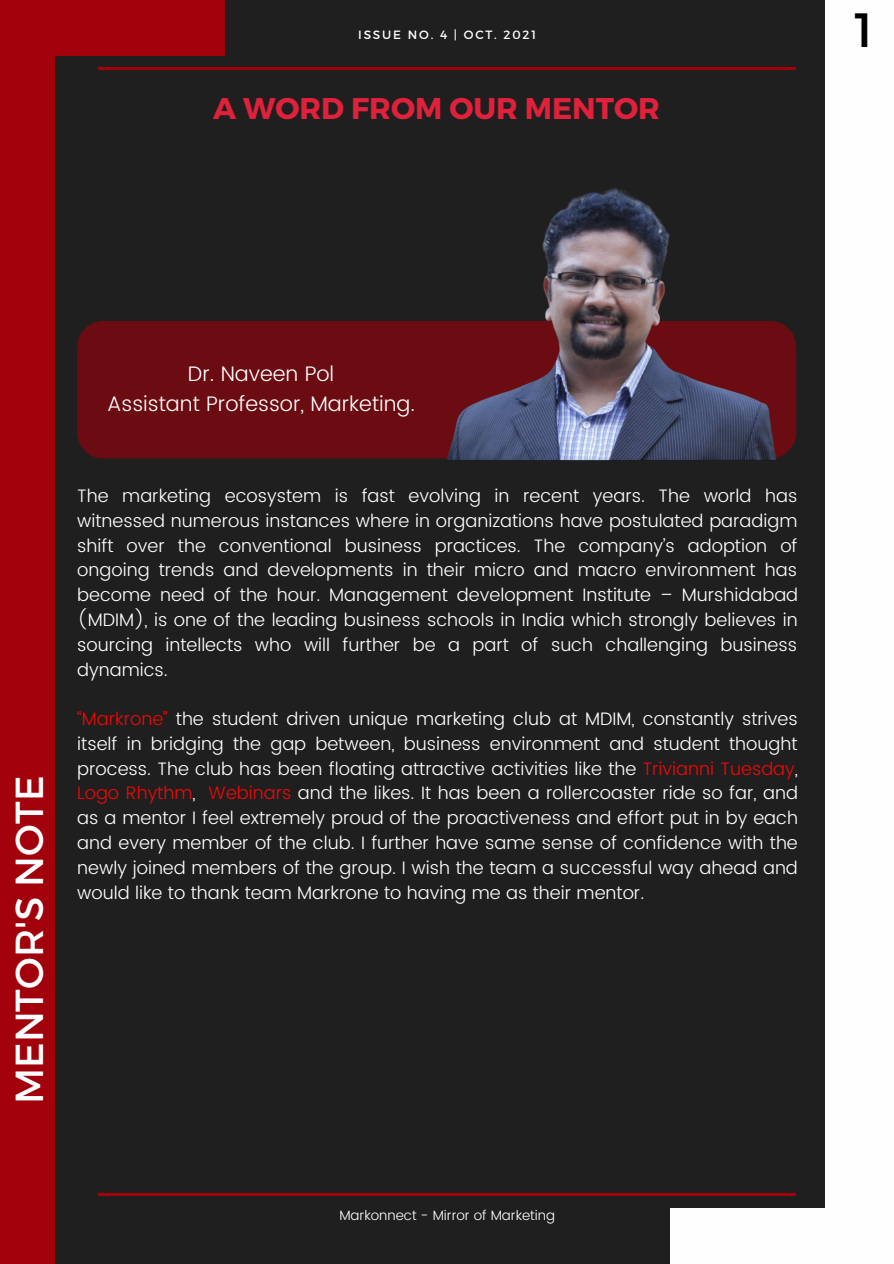
<style>
.page{position:relative;width:894px;height:1264px;background:#fff}
.page>*{position:absolute;margin:0;border:0;box-sizing:border-box;transform-origin:0 0}
.t1{font:48px "Montserrat";color:#000}
.t2{font:39px "Montserrat";color:#fefefe}
.t3{font:700 30px "Montserrat";color:#df213b}
.t4{font:300 21px "Poppins";color:#fff}
.t5{font:300 18px/24.8px "Poppins";color:#fff;text-align:justify}
.t6{font:300 13.5px "Poppins";color:#fff}
.t7{font:12px "Montserrat";letter-spacing:.15em;color:#fefefe}
.s1{color:#f40707}
</style>
<div class="page">
<div style="left:0;top:0;width:893px;height:1263px;background:#1f1f1f"></div>
<hr style="left:98px;top:67px;width:697px;height:3px;background:#a2000a">
<div style="left:825px;top:0;width:68px;height:1263px;background:#fefefe"></div>
<div style="left:0;top:0;width:55px;height:1263px;background:#a2000a"></div>
<hr style="left:98px;top:1193px;width:697px;height:2px;background:#a2000a">
<div style="left:0;top:0;width:225px;height:55px;background:#a2000a"></div>
<div style="left:670px;top:1208px;width:223px;height:55px;background:#fefefe"></div>
<div style="left:77px;top:321px;width:719px;height:137px;background:#6b0c12;border-radius:26px"></div>
<img style="left:431px;top:145px;width:352px;height:352px;border-radius:22px">
<p class="t7" style="left:358px;top:27px;width:179px">ISSUE NO. 4 | OCT. 2021</p>
<p class="t3" style="left:213px;top:89px;width:448px">A WORD FROM OUR MENTOR</p>
<p class="t1" style="left:854px;top:-2px;width:20px">1</p>
<p class="t2" style="left:4px;top:1104px;width:330px;rotate:-90deg">MENTOR'S NOTE</p>
<p class="t4" style="left:188px;top:362px;width:148px">Dr. Naveen Pol</p>
<p class="t4" style="left:107px;top:391px;width:309px">Assistant Professor, Marketing.</p>
<p class="t5" style="left:77px;top:483px;width:722px">The marketing ecosystem is fast evolving in recent years. The world has witnessed numerous instances where in organizations have postulated paradigm shift over the conventional business practices. The company’s adoption of ongoing trends and developments in their micro and macro environment has become need of the hour. Management development Institute – Murshidabad (MDIM), is one of the leading business schools in India which strongly believes in sourcing intellects who will further be a part of such challenging business dynamics.</p>
<p class="t5" style="left:77px;top:706px;width:722px"><span class="s1">“Markrone”</span> the student driven unique marketing club at MDIM, constantly strives itself in bridging the gap between, business environment and student thought process. The club has been floating attractive activities like the <span class="s1">Trivianni Tuesday</span>, <span class="s1">Logo Rhythm</span>, <span class="s1">Webinars</span> and the likes. It has been a rollercoaster ride so far, and as a mentor I feel extremely proud of the proactiveness and effort put in by each and every member of the club. I further have same sense of confidence with the newly joined members of the group. I wish the team a successful way ahead and would like to thank team Markrone to having me as their mentor.</p>
<p class="t6" style="left:339px;top:1207px;width:217px">Markonnect - Mirror of Marketing</p>
</div>
